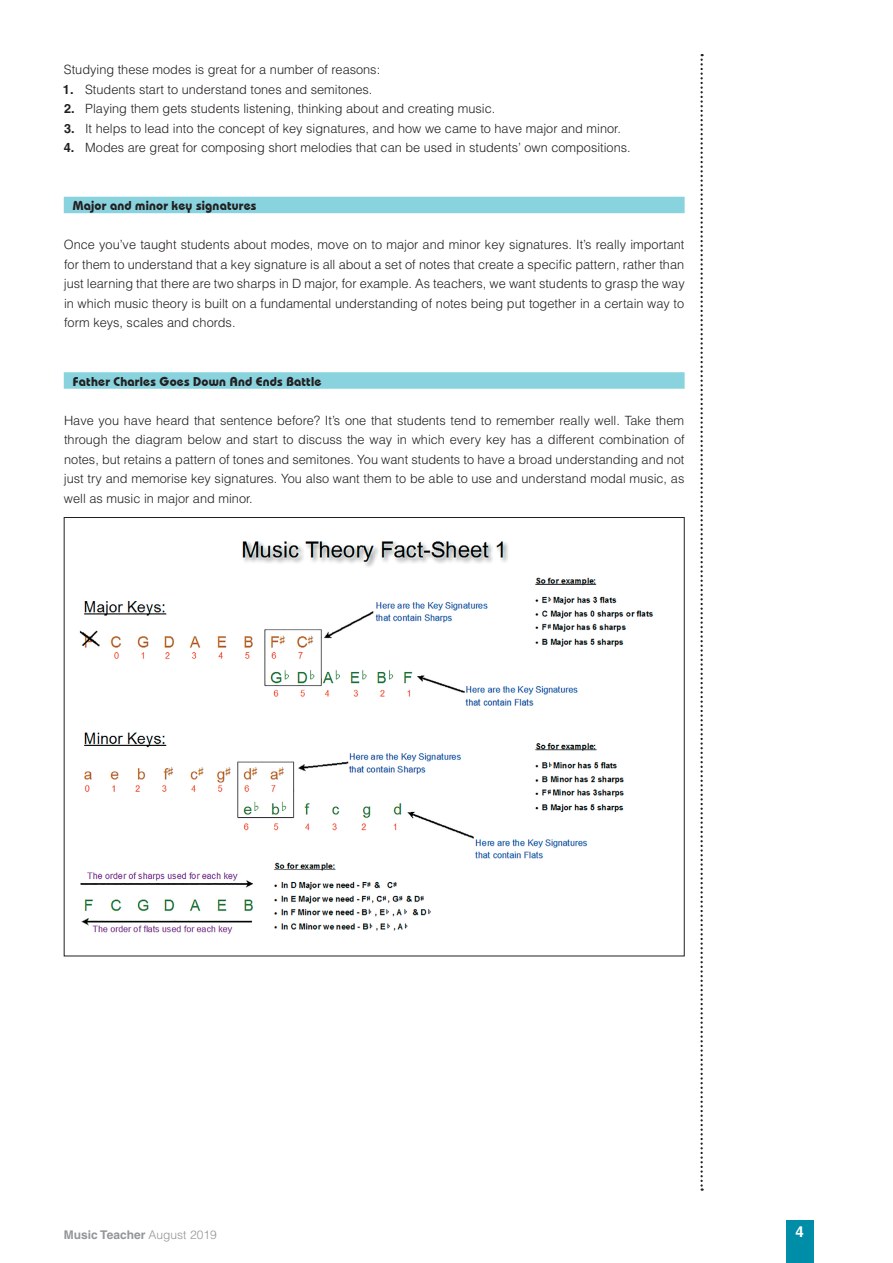
<style>
.page{position:relative;width:893px;height:1263px;background:#fff}
.page>*{position:absolute;margin:0;border:0;box-sizing:border-box;transform-origin:0 0}
.t1{font:700 15px "Helvetica";color:#fff}
.t2{font:300 12.75px/19.5px "Helvetica";color:#231f20;text-align:justify}
.t3{font:700 12.75px "Bauhaus IT Cby BT";letter-spacing:.015em;color:#231f20}
.t4{font:700 12px "Helvetica";color:#939598}
.s1{font-weight:700}
.s2{font-weight:300}
</style>
<div class="page">
<svg style="left:700px;top:54px;width:3px;height:1137px"></svg>
<div style="left:786px;top:1220px;width:27px;height:43px;background:#008da8"></div>
<div style="left:64px;top:197px;width:621px;height:16px;background:#88d3de"></div>
<div style="left:64px;top:372px;width:621px;height:17px;background:#88d3de"></div>
<img style="left:79px;top:541px;width:575px;height:393px">
<p class="t2" style="left:64px;top:59px;width:318px">Studying these modes is great for a number of reasons:</p>
<p class="t2" style="left:63px;top:79px;width:311px"><span class="s1">1.</span> Students start to understand tones and semitones.</p>
<p class="t2" style="left:64px;top:99px;width:433px"><span class="s1">2.</span> Playing them gets students listening, thinking about and creating music.</p>
<p class="t2" style="left:64px;top:118px;width:558px"><span class="s1">3.</span> It helps to lead into the concept of key signatures, and how we came to have major and minor.</p>
<p class="t2" style="left:64px;top:138px;width:569px"><span class="s1">4.</span> Modes are great for composing short melodies that can be used in students’ own compositions.</p>
<p class="t3" style="left:73px;top:198px;width:185px">Major and minor key signatures</p>
<p class="t2" style="left:64px;top:234px;width:622px">Once you’ve taught students about modes, move on to major and minor key signatures. It’s really important for them to understand that a key signature is all about a set of notes that create a specific pattern, rather than just learning that there are two sharps in D major, for example. As teachers, we want students to grasp the way in which music theory is built on a fundamental understanding of notes being put together in a certain way to form keys, scales and chords.</p>
<p class="t3" style="left:73px;top:373px;width:250px">Father Charles Goes Down And Ends Battle</p>
<p class="t2" style="left:64px;top:410px;width:622px">Have you have heard that sentence before? It’s one that students tend to remember really well. Take them through the diagram below and start to discuss the way in which every key has a different combination of notes, but retains a pattern of tones and semitones. You want students to have a broad understanding and not just try and memorise key signatures. You also want them to be able to use and understand modal music, as well as music in major and minor.</p>
<p class="t4" style="left:64px;top:1227px;width:154px">Music Teacher <span class="s2">August 2019</span></p>
<p class="t1" style="left:795px;top:1222px;width:10px">4</p>
</div>
